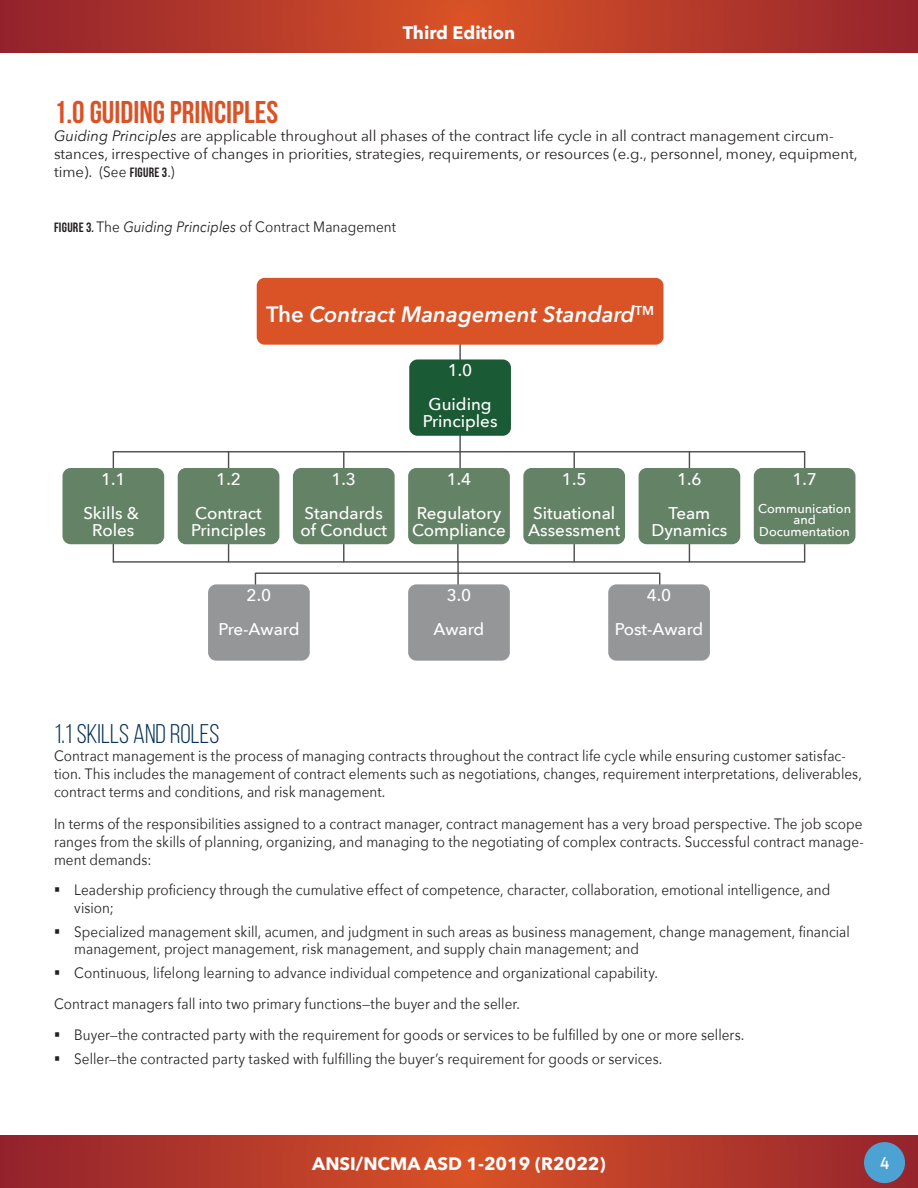
<style>
.page{position:relative;width:918px;height:1188px;background:#fff}
.page>*{position:absolute;margin:0;border:0;box-sizing:border-box;transform-origin:0 0}
.Sub_01{font:700 31.5px "Bebas Neue";color:#d95327}
.Sub_02{font:27px "Bebas Neue";color:#093355}
.t1{font:italic 600 22.05px "Avenir Next";color:#fff}
.t2{font:700 18px "Avenir Next";color:#fff}
.t3{font:500 16.95px/33.9px "Avenir Next";color:#fff;text-align:center}
.Text{font:15px/18px "Avenir Next";letter-spacing:.005em;color:#231f20;scale:.9 1}
.Text-2{font:15px/18px "Avenir Next";letter-spacing:.005em;color:#231f20}
.t4{font:15px "LEMONMILK";color:#fff;scale:.9 1}
.t5{font:500 12.75px/11.2px "Avenir Next";color:#fff;text-align:center}
.s1{font-style:italic}
.s2{font-family:"Bebas Neue";font-weight:700;font-size:13.5px}
.s3{font-style:normal}
</style>
<div class="page">
<svg style="left:0;top:0;width:918px;height:53px;background:#b53a2a"></svg>
<svg style="left:0;top:1135px;width:918px;height:53px;background:#b53a29"></svg>
<div style="left:864px;top:1142px;width:41px;height:41px;background:#4ca2d3;border-radius:50%"></div>
<hr style="left:113px;top:561px;width:692px;height:2px;background:#4d4d4f">
<hr style="left:804px;top:522px;width:1px;height:40px;background:#4d4d4f">
<hr style="left:689px;top:522px;width:1px;height:40px;background:#4d4d4f">
<hr style="left:574px;top:522px;width:1px;height:40px;background:#4d4d4f">
<hr style="left:457px;top:522px;width:2px;height:40px;background:#4d4d4f">
<hr style="left:343px;top:522px;width:1px;height:40px;background:#4d4d4f">
<hr style="left:228px;top:522px;width:1px;height:40px;background:#4d4d4f">
<hr style="left:113px;top:522px;width:1px;height:40px;background:#4d4d4f">
<hr style="left:113px;top:451px;width:692px;height:1px;background:#4d4d4f">
<hr style="left:113px;top:452px;width:1px;height:39px;background:#4d4d4f">
<div style="left:63px;top:468px;width:101px;height:76px;background:#648266;border-radius:8px"></div>
<hr style="left:228px;top:452px;width:1px;height:39px;background:#4d4d4f">
<div style="left:178px;top:468px;width:101px;height:76px;background:#648266;border-radius:8px"></div>
<hr style="left:343px;top:452px;width:1px;height:39px;background:#4d4d4f">
<div style="left:293px;top:468px;width:102px;height:76px;background:#648266;border-radius:8px"></div>
<hr style="left:459px;top:452px;width:2px;height:39px;background:#4d4d4f">
<div style="left:408px;top:468px;width:102px;height:76px;background:#648266;border-radius:8px"></div>
<hr style="left:574px;top:452px;width:1px;height:39px;background:#4d4d4f">
<div style="left:523px;top:468px;width:102px;height:76px;background:#648266;border-radius:8px"></div>
<hr style="left:689px;top:452px;width:1px;height:39px;background:#4d4d4f">
<div style="left:639px;top:468px;width:101px;height:76px;background:#648266;border-radius:8px"></div>
<hr style="left:804px;top:452px;width:1px;height:39px;background:#4d4d4f">
<div style="left:754px;top:468px;width:101px;height:76px;background:#648266;border-radius:8px"></div>
<hr style="left:459px;top:339px;width:2px;height:113px;background:#4d4d4f">
<div style="left:257px;top:278px;width:407px;height:67px;background:#d95327;border-radius:8px"></div>
<div style="left:409px;top:359px;width:102px;height:77px;background:#1a5a34;border-radius:8px"></div>
<div style="left:255px;top:573px;width:405px;height:20px;border:1px solid #4d4d4f"></div>
<hr style="left:457px;top:562px;width:2px;height:30px;background:#4d4d4f">
<div style="left:208px;top:584px;width:102px;height:77px;background:#949698;border-radius:8px"></div>
<div style="left:408px;top:584px;width:102px;height:77px;background:#949698;border-radius:8px"></div>
<div style="left:608px;top:584px;width:102px;height:77px;background:#949698;border-radius:8px"></div>
<p class="t2" style="left:403px;top:17px;width:114px">Third Edition</p>
<p class="Sub_01" style="left:54px;top:95px;width:226px">1.0 GUIDING PRINCIPLES</p>
<p class="Text-2" style="left:54px;top:126px;width:805px"><span class="s1">Guiding Principles</span> are applicable throughout all phases of the contract life cycle in all contract management circum&shy;stances, irrespective of changes in priorities, strategies, requirements, or resources (e.g., personnel, money, equipment, time). (See <span class="s2">FIGURE 3</span>.)</p>
<p class="Text" style="left:54px;top:217px;width:382px"><span class="s2">FIGURE 3.</span> The <span class="s1">Guiding Principles</span> of Contract Management</p>
<p class="t3" style="left:83px;top:461px;width:57px">1.1<br>Skills &amp;</p>
<p class="t3" style="left:92px;top:512px;width:44px">Roles</p>
<p class="t1" style="left:266px;top:296px;width:390px"><span class="s3">The</span> Contract Management Standard<sup>TM</sup></p>
<p class="t3" style="left:429px;top:353px;width:65px">1.0<br>Guiding</p>
<p class="t3" style="left:423px;top:404px;width:76px">Principles</p>
<p class="t3" style="left:195px;top:461px;width:68px">1.2<br>Contract</p>
<p class="t3" style="left:191px;top:512px;width:76px">Principles</p>
<p class="t3" style="left:305px;top:461px;width:80px">1.3<br>Standards</p>
<p class="t3" style="left:300px;top:512px;width:88px">of Conduct</p>
<p class="t3" style="left:417px;top:461px;width:86px">1.4<br>Regulatory</p>
<p class="t3" style="left:412px;top:512px;width:95px">Compliance</p>
<p class="t3" style="left:533px;top:461px;width:84px">1.5<br>Situational</p>
<p class="t3" style="left:528px;top:512px;width:94px">Assessment</p>
<p class="t3" style="left:669px;top:461px;width:43px">1.6<br>Team</p>
<p class="t3" style="left:652px;top:512px;width:77px">Dynamics</p>
<p class="t3" style="left:218px;top:578px;width:83px">2.0<br>Pre-Award</p>
<p class="t3" style="left:434px;top:578px;width:52px">3.0<br>Award</p>
<p class="t3" style="left:615px;top:578px;width:90px">4.0<br>Post-Award</p>
<p class="t3" style="left:792px;top:461px;width:26px">1.7</p>
<p class="t5" style="left:758px;top:503px;width:94px">Communication and<br>Documentation</p>
<p class="Sub_02" style="left:54px;top:719px;width:167px">1.1 SKILLS AND ROLES</p>
<p class="Text" style="left:54px;top:746px;width:899px">Contract management is the process of managing contracts throughout the contract life cycle while ensuring customer satisfac&shy;tion. This includes the management of contract elements such as negotiations, changes, requirement interpretations, deliverables, contract terms and conditions, and risk management.</p>
<p class="Text" style="left:54px;top:814px;width:901px;text-align:justify">In terms of the responsibilities assigned to a contract manager, contract management has a very broad perspective. The job scope ranges from the skills of planning, organizing, and managing to the negotiating of complex contracts. Successful contract manage&shy;ment demands:</p>
<p class="Text" style="left:74px;top:881px;width:842px;line-height:17.2px;text-indent:-20px">▪ Leadership proficiency through the cumulative effect of competence, character, collaboration, emotional intelligence, and vision;</p>
<p class="Text" style="left:74px;top:922px;width:863px;line-height:17.2px;text-indent:-20px">▪ Specialized management skill, acumen, and judgment in such areas as business management, change management, financial management, project management, risk management, and supply chain management; and</p>
<p class="Text" style="left:54px;top:963px;width:673px">▪ Continuous, lifelong learning to advance individual competence and organizational capability.</p>
<p class="Text" style="left:54px;top:995px;width:519px">Contract managers fall into two primary functions—the buyer and the seller.</p>
<p class="Text" style="left:54px;top:1025px;width:769px">▪ Buyer—the contracted party with the requirement for goods or services to be fulfilled by one or more sellers.</p>
<p class="Text" style="left:54px;top:1049px;width:677px">▪ Seller—the contracted party tasked with fulfilling the buyer’s requirement for goods or services.</p>
<p class="t2" style="left:312px;top:1148px;width:295px">ANSI/NCMA ASD 1-2019 (R2022)</p>
<p class="t4" style="left:880px;top:1153px;width:11px">4</p>
</div>
